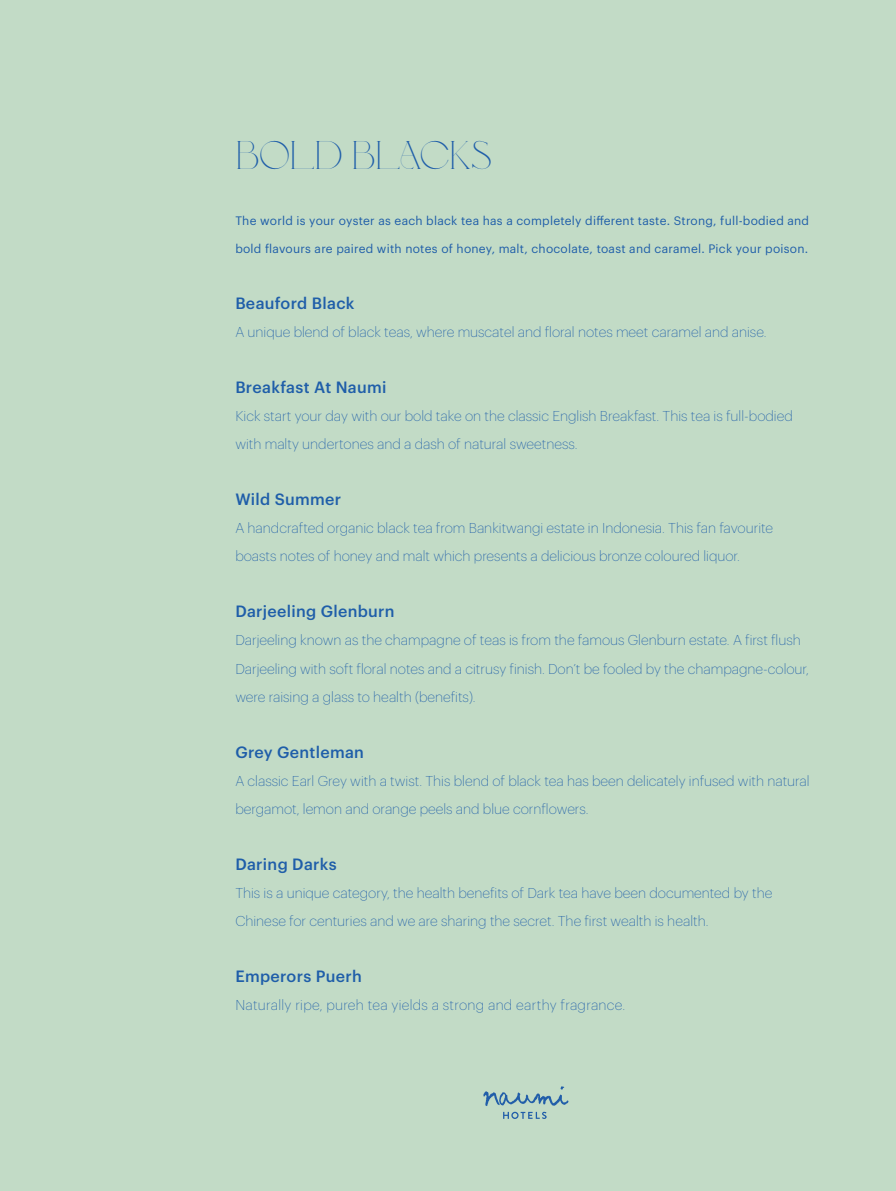
<style>
.page{position:relative;width:896px;height:1191px;background:#c2dbc6}
.page>*{position:absolute;margin:0;border:0;box-sizing:border-box;transform-origin:0 0}
.t1{font:40px "Love";letter-spacing:-.025em;color:#1f5ea9}
.t2{font:500 16px "Graphik";letter-spacing:.02em;color:#1f5ea9}
.t3{font:200 14px/28px "Graphik";color:#1f5ea9}
.t4{font:200 14px "Graphik";letter-spacing:.02em;color:#1f5ea9}
.t5{font:12px "Graphik";letter-spacing:.02em;color:#1f5ea9}
</style>
<div class="page">
<svg style="left:483px;top:1086px;width:85px;height:33px"></svg>
<p class="t1" style="left:235px;top:135px;width:259px">BOLD BLACKS</p>
<p class="t5" style="left:235px;top:212px;width:575px">The world is your oyster as each black tea has a completely different taste. Strong, full-bodied and</p>
<p class="t5" style="left:235px;top:240px;width:574px">bold flavours are paired with notes of honey, malt, chocolate, toast and caramel. Pick your poison.</p>
<p class="t2" style="left:235px;top:291px;width:121px">Beauford Black</p>
<p class="t3" style="left:235px;top:317px;width:533px">A unique blend of black teas, where muscatel and floral notes meet caramel and anise.</p>
<p class="t2" style="left:235px;top:375px;width:153px">Breakfast At Naumi</p>
<p class="t3" style="left:235px;top:401px;width:559px">Kick start your day with our bold take on the classic English Breakfast. This tea is full-bodied with malty undertones and a dash of natural sweetness.</p>
<p class="t2" style="left:235px;top:487px;width:107px">Wild Summer</p>
<p class="t3" style="left:235px;top:513px;width:539px">A handcrafted organic black tea from Bankitwangi estate in Indonesia. This fan favourite boasts notes of honey and malt which presents a delicious bronze coloured liquor.</p>
<p class="t2" style="left:235px;top:599px;width:161px">Darjeeling Glenburn</p>
<p class="t3" style="left:235px;top:625px;width:575px">Darjeeling known as the champagne of teas is from the famous Glenburn estate. A first flush<br>Darjeeling with soft floral notes and a citrusy finish. Don’t be fooled by the champagne-colour, were raising a glass to health (benefits).</p>
<p class="t2" style="left:235px;top:739px;width:130px">Grey Gentleman</p>
<p class="t3" style="left:235px;top:765px;width:576px">A classic Earl Grey with a twist. This blend of black tea has been delicately infused with natural bergamot, lemon and orange peels and blue cornflowers.</p>
<p class="t2" style="left:235px;top:851px;width:103px">Daring Darks</p>
<p class="t3" style="left:235px;top:877px;width:538px">This is a unique category, the health benefits of Dark tea have been documented by the</p>
<p class="t3" style="left:235px;top:905px;width:475px">Chinese for centuries and we are sharing the secret. The first wealth is health.</p>
<p class="t2" style="left:235px;top:963px;width:128px">Emperors Puerh</p>
<p class="t4" style="left:235px;top:994px;width:391px">Naturally ripe, pureh tea yields a strong and earthy fragrance.</p>
</div>
